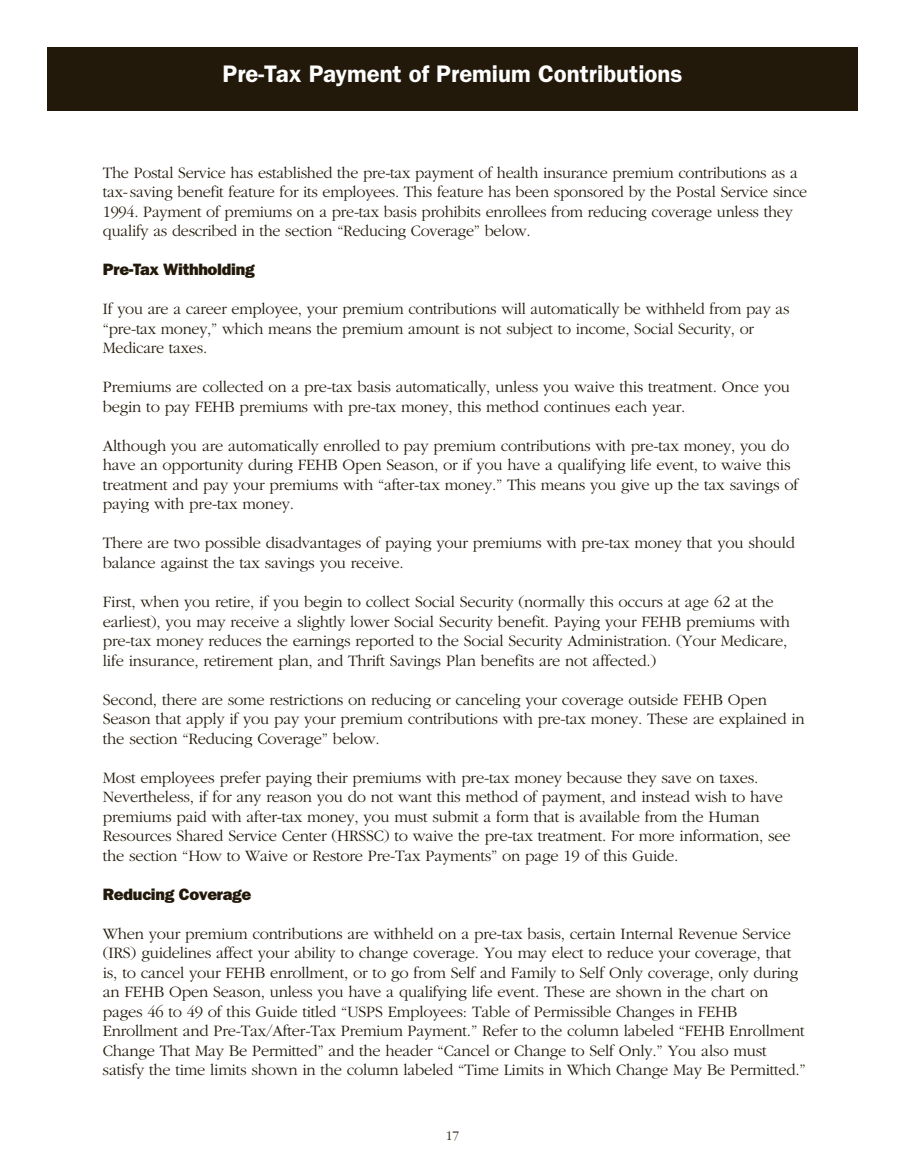
<style>
.page{position:relative;width:904px;height:1174px;background:#fff}
.page>*{position:absolute;margin:0;border:0;box-sizing:border-box;transform-origin:0 0}
.t1{font:600 24px "Franklin Gothic";color:#fff}
.t2{font:300 16.5px/19.5px "Garamond";letter-spacing:-.015em;color:#22190a}
.t3{font:800 16.5px "Franklin Gothic";letter-spacing:-.02em;color:#22190a}
.t4{font:300 13.5px "Garamond";color:#22190a}
</style>
<div class="page">
<div style="left:47px;top:47px;width:810px;height:64px;background:#22190a"></div>
<p class="t1" style="left:222px;top:66px;width:461px">Pre-Tax Payment of Premium Contributions</p>
<p class="t2" style="left:103px;top:162px;width:706px">The Postal Service has established the pre-tax payment of health insurance premium contributions as a tax-saving benefit feature for its employees. This feature has been sponsored by the Postal Service since 1994. Payment of premiums on a pre-tax basis prohibits enrollees from reducing coverage unless they qualify as described in the section “Reducing Coverage” below.</p>
<p class="t3" style="left:103px;top:264px;width:153px">Pre-Tax Withholding</p>
<p class="t2" style="left:103px;top:299px;width:688px">If you are a career employee, your premium contributions will automatically be withheld from pay as “pre-tax money,” which means the premium amount is not subject to income, Social Security, or<br>Medicare taxes.</p>
<p class="t2" style="left:103px;top:377px;width:688px">Premiums are collected on a pre-tax basis automatically, unless you waive this treatment. Once you begin to pay FEHB premiums with pre-tax money, this method continues each year.</p>
<p class="t2" style="left:103px;top:435px;width:697px">Although you are automatically enrolled to pay premium contributions with pre-tax money, you do have an opportunity during FEHB Open Season, or if you have a qualifying life event, to waive this treatment and pay your premiums with “after-tax money.” This means you give up the tax savings of paying with pre-tax money.</p>
<p class="t2" style="left:103px;top:533px;width:693px">There are two possible disadvantages of paying your premiums with pre-tax money that you should balance against the tax savings you receive.</p>
<p class="t2" style="left:103px;top:591px;width:689px">First, when you retire, if you begin to collect Social Security (normally this occurs at age 62 at the earliest), you may receive a slightly lower Social Security benefit. Paying your FEHB premiums with pre-tax money reduces the earnings reported to the Social Security Administration. (Your Medicare, life insurance, retirement plan, and Thrift Savings Plan benefits are not affected.)</p>
<p class="t2" style="left:103px;top:689px;width:703px">Second, there are some restrictions on reducing or canceling your coverage outside FEHB Open<br>Season that apply if you pay your premium contributions with pre-tax money. These are explained in the section “Reducing Coverage” below.</p>
<p class="t2" style="left:103px;top:767px;width:689px">Most employees prefer paying their premiums with pre-tax money because they save on taxes.<br>Nevertheless, if for any reason you do not want this method of payment, and instead wish to have premiums paid with after-tax money, you must submit a form that is available from the Human Resources Shared Service Center (HRSSC) to waive the pre-tax treatment. For more information, see the section “How to Waive or Restore Pre-Tax Payments” on page 19 of this Guide.</p>
<p class="t3" style="left:103px;top:888px;width:150px">Reducing Coverage</p>
<p class="t2" style="left:103px;top:923px;width:705px">When your premium contributions are withheld on a pre-tax basis, certain Internal Revenue Service (IRS) guidelines affect your ability to change coverage. You may elect to reduce your coverage, that is, to cancel your FEHB enrollment, or to go from Self and Family to Self Only coverage, only during an FEHB Open Season, unless you have a qualifying life event. These are shown in the chart on pages 46 to 49 of this Guide titled “USPS Employees: Table of Permissible Changes in FEHB Enrollment and Pre-Tax/After-Tax Premium Payment.” Refer to the column labeled “FEHB Enrollment Change That May Be Permitted” and the header “Cancel or Change to Self Only.” You also must satisfy the time limits shown in the column labeled “Time Limits in Which Change May Be Permitted.”</p>
<p class="t4" style="left:446px;top:1127px;width:15px">17</p>
</div>
